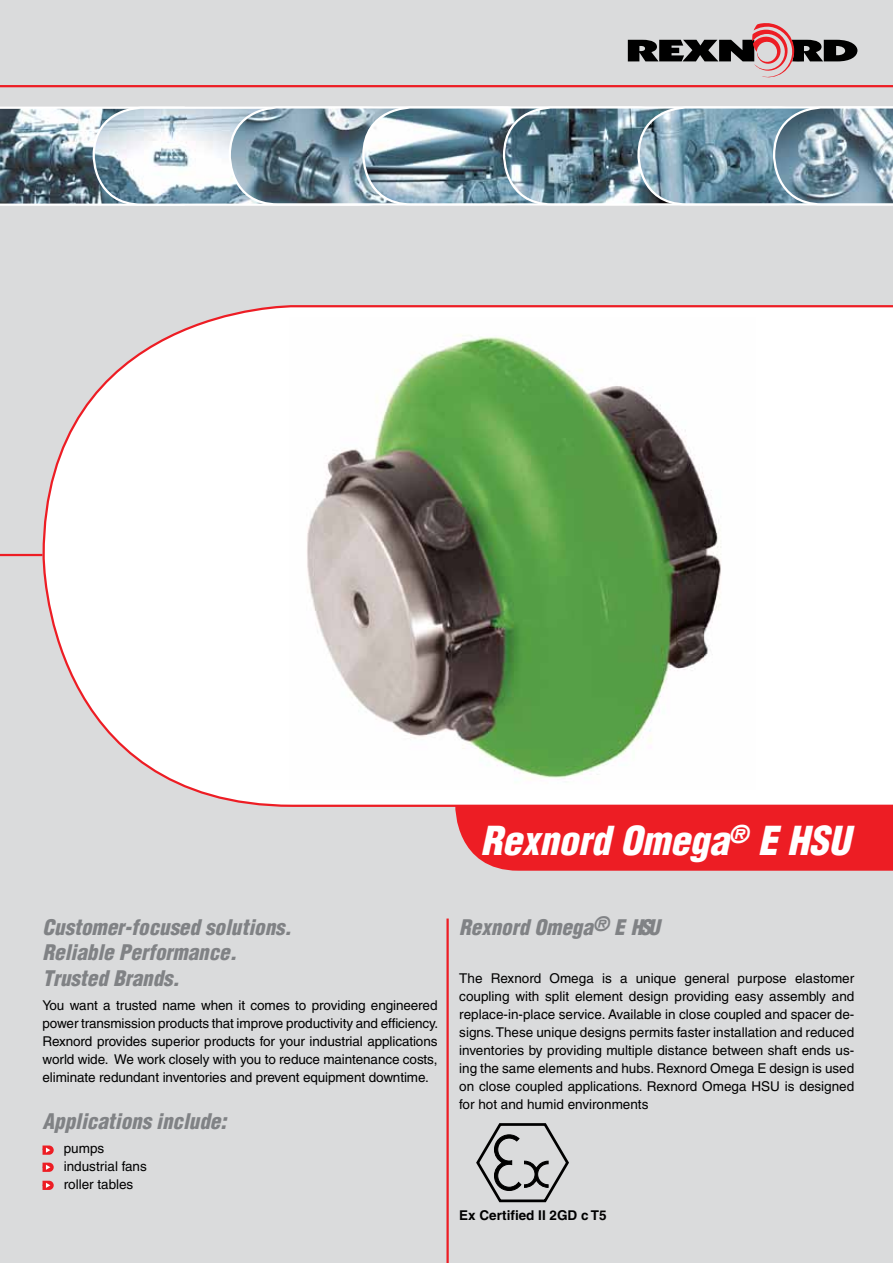
<style>
.page{position:relative;width:893px;height:1263px;background:#dadbdc}
.page>*{position:absolute;margin:0;border:0;box-sizing:border-box;transform-origin:0 0}
.t1{font:39px "Helve Con Bla Obl";color:#fff}
.t2{font:21px/25.2px "Helve Con Bla Obl";color:#808285}
.t3{font:13.5px/18px "Helvetica";color:#000;text-align:justify}
.t4{font:700 13.5px "Helvetica";color:#000}
</style>
<div class="page">
<div style="left:455px;top:807px;width:438px;height:64px;background:#ed1d24"></div>
<svg style="left:43px;top:305px;width:850px;height:502px"></svg>
<hr style="left:0;top:554px;width:43px;height:2px;background:#ed1d24">
<hr style="left:446px;top:918px;width:3px;height:345px;background:#ed1d24">
<hr style="left:0;top:85px;width:893px;height:2px;background:#ed1d24">
<svg style="left:0;top:107px;width:134px;height:99px"></svg>
<img style="left:94px;top:108px;width:136px;height:97px">
<div style="left:93px;top:107px;width:323px;height:99px;border:2px solid #fff;border-radius:48px"></div>
<img style="left:230px;top:107px;width:133px;height:97px">
<div style="left:229px;top:106px;width:323px;height:99px;border:2px solid #fff;border-radius:48px"></div>
<img style="left:363px;top:107px;width:141px;height:97px">
<div style="left:362px;top:106px;width:323px;height:99px;border:2px solid #fff;border-radius:48px"></div>
<img style="left:504px;top:107px;width:133px;height:97px">
<div style="left:503px;top:106px;width:323px;height:99px;border:2px solid #fff;border-radius:48px"></div>
<svg style="left:637px;top:106px;width:256px;height:99px"></svg>
<svg style="left:43px;top:1145px;width:11px;height:10px"></svg>
<svg style="left:43px;top:1163px;width:11px;height:9px"></svg>
<svg style="left:43px;top:1181px;width:11px;height:9px"></svg>
<svg style="left:628px;top:23px;width:229px;height:54px"></svg>
<svg style="left:475px;top:1122px;width:96px;height:81px"></svg>
<h2 class="t2" style="left:43px;top:914px;width:251px">Customer-focused solutions.<br>Reliable Performance.<br>Trusted Brands.</h2>
<p class="t3" style="left:43px;top:996px;width:397px">You want a trusted name when it comes to providing engineered power transmission products that improve productivity and efficiency.<br>Rexnord provides superior products for your industrial applications world wide. We work closely with you to reduce maintenance costs, eliminate redundant inventories and prevent equipment downtime.</p>
<h2 class="t2" style="left:43px;top:1108px;width:185px">Applications include:</h2>
<p class="t3" style="left:43px;top:1139px;width:63px">- pumps</p>
<p class="t3" style="left:43px;top:1157px;width:106px">- industrial fans</p>
<p class="t3" style="left:43px;top:1175px;width:92px">- roller tables</p>
<h1 class="t1" style="left:480px;top:816px;width:371px">Rexnord Omega<sup>®</sup> E HSU</h1>
<h2 class="t2" style="left:459px;top:914px;width:202px">Rexnord Omega<sup>®</sup> E HSU</h2>
<p class="t3" style="left:459px;top:969px;width:397px">The Rexnord Omega is a unique general purpose elastomer coupling with split element design providing easy assembly and replace-in-place service. Available in close coupled and spacer de&shy;signs. These unique designs permits faster installation and reduced inventories by providing multiple distance between shaft ends us&shy;ing the same elements and hubs. Rexnord Omega E design is used on close coupled applications. Rexnord Omega HSU is designed for hot and humid environments</p>
<p class="t4" style="left:459px;top:1207px;width:149px">Ex Certified II 2GD c T5</p>
</div>
